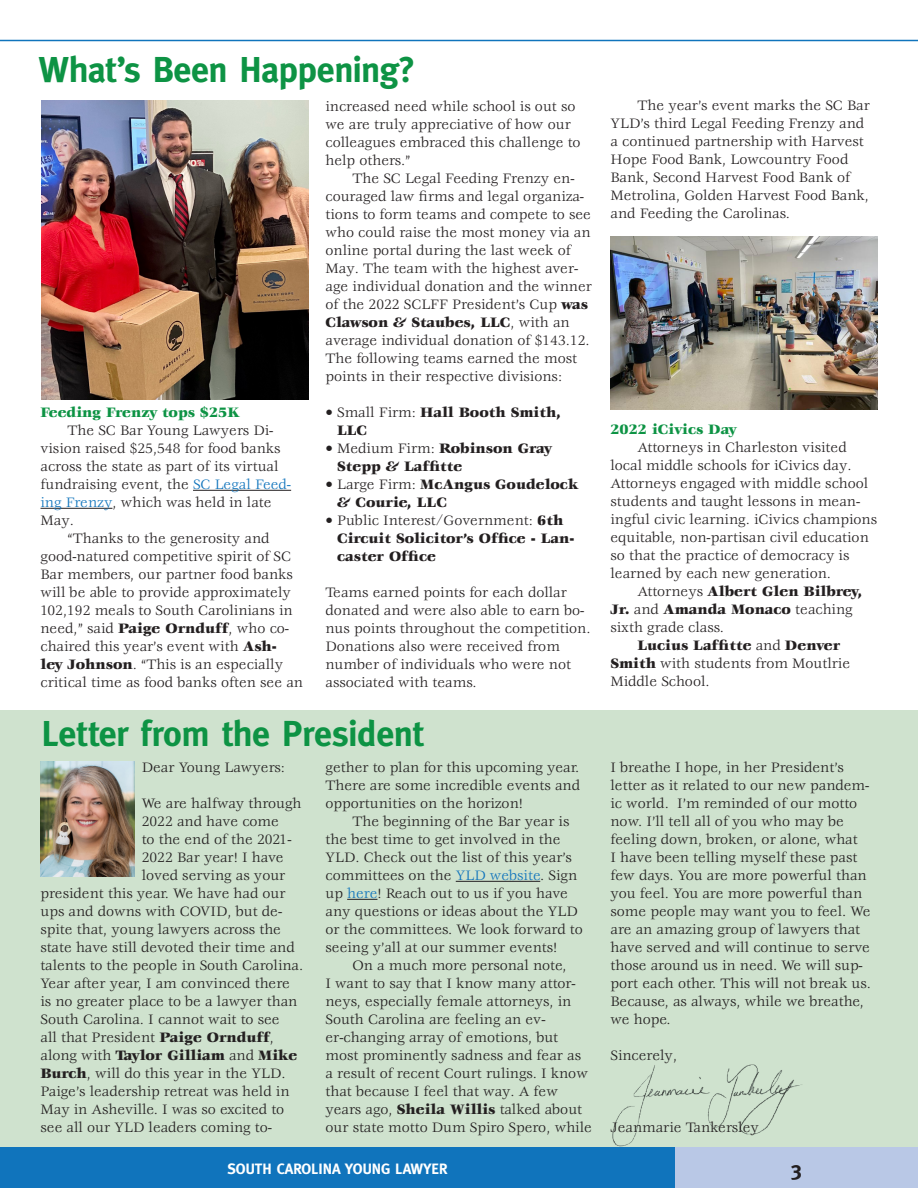
<style>
.page{position:relative;width:918px;height:1188px;background:#fff}
.page>*{position:absolute;margin:0;border:0;box-sizing:border-box;transform-origin:0 0}
.t1{font:700 36px "Meta";letter-spacing:-.015em;color:#0d9344}
.t2{font:700 21px "Meta";color:#231f20}
.t3{font:15px/18px "Veljovic";color:#231f20}
.t4{font:900 15px/18px "Veljovic";color:#231f20}
.t5{font:900 15px "Veljovic";color:#0d9344}
.t6{font:700 15px "Meta";color:#fff}
.s1{color:#1074bc}
.s2{font-weight:900}
.s3{font-weight:400}
</style>
<div class="page">
<div style="left:0;top:710px;width:918px;height:465px;background:#cfe2ce"></div>
<hr style="left:193px;top:490px;width:98px;height:1px;background:#231f20">
<hr style="left:40px;top:508px;width:72px;height:1px;background:#231f20">
<hr style="left:0;top:40px;width:918px;height:1px;background:#1074bc">
<div style="left:675px;top:1148px;width:243px;height:40px;background:#b9c8e6"></div>
<div style="left:0;top:1148px;width:675px;height:40px;background:#1074bc"></div>
<img style="left:610px;top:236px;width:267px;height:174px">
<img style="left:42px;top:100px;width:267px;height:299px">
<img style="left:612px;top:1064px;width:191px;height:83px">
<hr style="left:456px;top:881px;width:84px;height:1px;background:#231f20">
<hr style="left:347px;top:899px;width:30px;height:1px;background:#231f20">
<img style="left:40px;top:762px;width:95px;height:115px">
<p class="t1" style="left:38px;top:49px;width:379px">What’s Been Happening?</p>
<p class="t5" style="left:40px;top:404px;width:200px">Feeding Frenzy tops $25K</p>
<p class="t3" style="left:40px;top:422px;width:252px;text-indent:27px">The SC Bar Young Lawyers Di&shy;vision raised $25,548 for food banks across the state as part of its virtual fundraising event, the <span class="s1">SC Legal Feed&shy;ing Frenzy</span>, which was held in late<br>May.</p>
<p class="t3" style="left:40px;top:530px;width:264px;text-indent:27px">“Thanks to the generosity and good-natured competitive spirit of SC Bar members, our partner food banks will be able to provide approximately 102,192 meals to South Carolinians in need,” said <span class="s2">Paige Ornduff</span>, who co&shy;chaired this year’s event with <span class="s2">Ash-<br>ley Johnson</span>. “This is an especially critical time as food banks often see an</p>
<p class="t3" style="left:326px;top:98px;width:257px">increased need while school is out so we are truly appreciative of how our colleagues embraced this challenge to help others.”</p>
<p class="t3" style="left:326px;top:170px;width:268px;text-indent:27px">The SC Legal Feeding Frenzy en&shy;couraged law firms and legal organiza&shy;tions to form teams and compete to see who could raise the most money via an online portal during the last week of May. The team with the highest aver&shy;age individual donation and the winner of the 2022 SCLFF President’s Cup <span class="s2">was Clawson &amp; Staubes, LLC</span>, with an average individual donation of $143.12.<br>The following teams earned the most points in their respective divisions:</p>
<p class="t4" style="left:337px;top:404px;width:226px;text-indent:-12px"><span class="s3">• Small Firm:</span> Hall Booth Smith,<br>LLC</p>
<p class="t4" style="left:337px;top:440px;width:216px;text-indent:-12px"><span class="s3">• Medium Firm:</span> Robinson Gray<br>Stepp &amp; Laffitte</p>
<p class="t4" style="left:337px;top:476px;width:243px;text-indent:-12px"><span class="s3">• Large Firm:</span> McAngus Goudelock &amp; Courie, LLC</p>
<p class="t4" style="left:337px;top:512px;width:239px;text-indent:-12px"><span class="s3">• Public Interest/Government:</span> 6th<br>Circuit Solicitor’s Office - Lan&shy;caster Office</p>
<p class="t3" style="left:326px;top:584px;width:267px">Teams earned points for each dollar donated and were also able to earn bo&shy;nus points throughout the competition.<br>Donations also were received from number of individuals who were not associated with teams.</p>
<p class="t1" style="left:42px;top:713px;width:384px">Letter from the President</p>
<p class="t3" style="left:142px;top:759px;width:145px">Dear Young Lawyers:</p>
<p class="t3" style="left:142px;top:795px;width:161px">We are halfway through</p>
<p class="t3" style="left:142px;top:813px;width:139px">2022 and have come</p>
<p class="t3" style="left:142px;top:831px;width:151px">to the end of the 2021-</p>
<p class="t3" style="left:142px;top:849px;width:144px">2022 Bar year! I have</p>
<p class="t3" style="left:142px;top:867px;width:145px">loved serving as your</p>
<p class="t3" style="left:40px;top:885px;width:247px">president this year. We have had our</p>
<p class="t3" style="left:40px;top:903px;width:243px">ups and downs with COVID, but de-</p>
<p class="t3" style="left:40px;top:921px;width:242px">spite that, young lawyers across the</p>
<p class="t3" style="left:40px;top:939px;width:256px">state have still devoted their time and</p>
<p class="t3" style="left:40px;top:957px;width:264px">talents to the people in South Carolina.</p>
<p class="t3" style="left:40px;top:975px;width:251px">Year after year, I am convinced there</p>
<p class="t3" style="left:40px;top:993px;width:258px">is no greater place to be a lawyer than</p>
<p class="t3" style="left:40px;top:1011px;width:241px">South Carolina. I cannot wait to see</p>
<p class="t3" style="left:40px;top:1029px;width:235px">all that President <span class="s2">Paige Ornduff</span>,</p>
<p class="t4" style="left:40px;top:1047px;width:259px"><span class="s3">along with</span> Taylor Gilliam <span class="s3">and</span> Mike</p>
<p class="t3" style="left:40px;top:1065px;width:247px"><span class="s2">Burch</span>, will do this year in the YLD.</p>
<p class="t3" style="left:40px;top:1083px;width:250px">Paige’s leadership retreat was held in</p>
<p class="t3" style="left:40px;top:1101px;width:245px">May in Asheville. I was so excited to</p>
<p class="t3" style="left:40px;top:1119px;width:233px">see all our YLD leaders coming to-</p>
<p class="t3" style="left:326px;top:759px;width:256px;text-align:justify">gether to plan for this upcoming year.<br>There are some incredible events and opportunities on the horizon!</p>
<p class="t3" style="left:326px;top:813px;width:259px;text-indent:27px">The beginning of the Bar year is the best time to get involved in the YLD. Check out the list of this year’s committees on the <span class="s1">YLD website</span>. Sign up <span class="s1">here</span>! Reach out to us if you have any questions or ideas about the YLD or the committees. We look forward to seeing y’all at our summer events!</p>
<p class="t3" style="left:326px;top:957px;width:268px;text-indent:27px">On a much more personal note,<br>I want to say that I know many attor&shy;neys, especially female attorneys, in South Carolina are feeling an ev&shy;er-changing array of emotions, but most prominently sadness and fear as a result of recent Court rulings. I know that because I feel that way. A few years ago, <span class="s2">Sheila Willis</span> talked about our state motto Dum Spiro Spero, while</p>
<p class="t3" style="left:610px;top:97px;width:261px;text-indent:27px">The year’s event marks the SC Bar YLD’s third Legal Feeding Frenzy and a continued partnership with Harvest Hope Food Bank, Lowcountry Food Bank, Second Harvest Food Bank of Metrolina, Golden Harvest Food Bank, and Feeding the Carolinas.</p>
<p class="t5" style="left:610px;top:421px;width:128px">2022 iCivics Day</p>
<p class="t3" style="left:610px;top:439px;width:268px;text-indent:27px">Attorneys in Charleston visited local middle schools for iCivics day.<br>Attorneys engaged with middle school students and taught lessons in mean&shy;ingful civic learning. iCivics champions equitable, non-partisan civil education so that the practice of democracy is learned by each new generation.</p>
<p class="t3" style="left:610px;top:583px;width:254px;text-indent:27px">Attorneys <span class="s2">Albert Glen Bilbrey,<br>Jr.</span> and <span class="s2">Amanda Monaco</span> teaching sixth grade class.</p>
<p class="t3" style="left:610px;top:637px;width:241px;text-indent:27px"><span class="s2">Lucius Laffitte</span> and <span class="s2">Denver<br>Smith</span> with students from Moutlrie<br>Middle School.</p>
<p class="t3" style="left:610px;top:759px;width:262px">I breathe I hope, in her President’s letter as it related to our new pandem&shy;ic world. I’m reminded of our motto now. I’ll tell all of you who may be feeling down, broken, or alone, what<br>I have been telling myself these past few days. You are more powerful than you feel. You are more powerful than some people may want you to feel. We are an amazing group of lawyers that have served and will continue to serve those around us in need. We will sup&shy;port each other. This will not break us.<br>Because, as always, while we breathe, we hope.</p>
<p class="t3" style="left:610px;top:1047px;width:68px">Sincerely,</p>
<p class="t3" style="left:610px;top:1119px;width:150px">Jeanmarie Tankersley</p>
<p class="t6" style="left:227px;top:1160px;width:222px">SOUTH CAROLINA YOUNG LAWYER</p>
<p class="t2" style="left:791px;top:1156px;width:13px">3</p>
</div>
